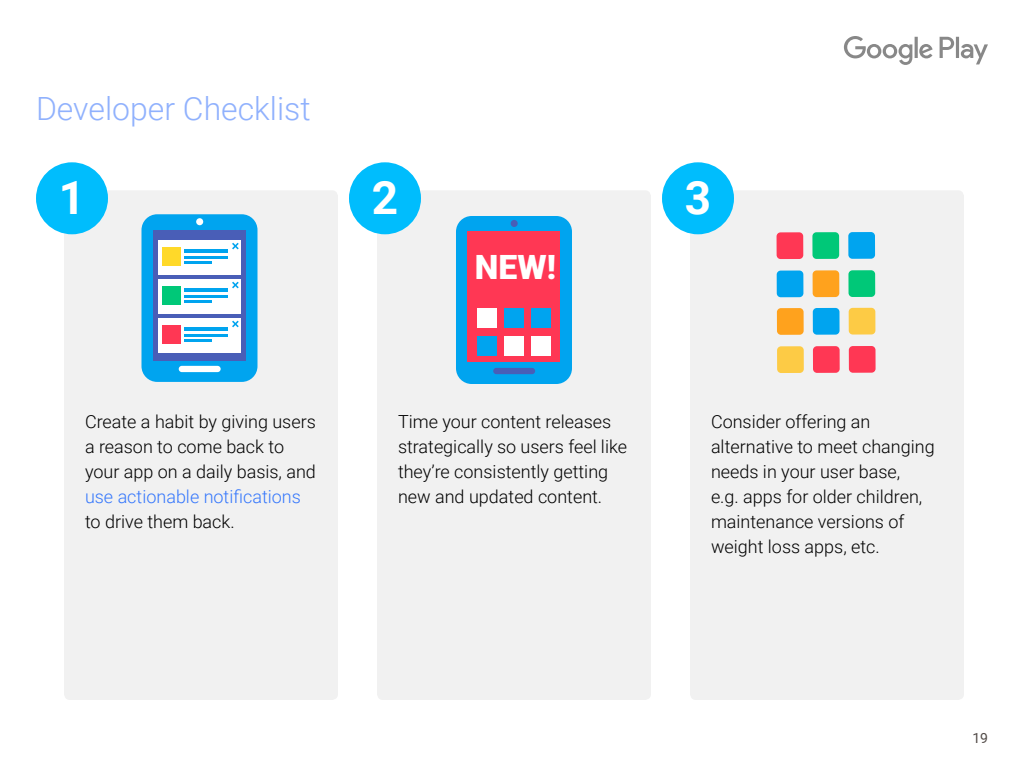
<style>
.page{position:relative;width:1024px;height:768px;background:#fff}
.page>*{position:absolute;margin:0;border:0;box-sizing:border-box;transform-origin:0 0}
.t1{font:700 46px "Roboto";color:#fff}
.t2{font:900 33.8px "Roboto";color:#fff}
.t3{font:300 32px "Roboto";color:#90b1fd}
.t4{font:300 18px/25px "Roboto";color:#000}
.t5{font:300 18px "Roboto";color:#3577fc}
.t6{font:14px "Roboto";color:#524b48}
</style>
<div class="page">
<svg style="left:844px;top:36px;width:144px;height:29px"></svg>
<div style="left:64px;top:190px;width:274px;height:510px;background:#f1f1f1;border-radius:6px"></div>
<div style="left:36px;top:162px;width:72px;height:72px;background:#00bdfd;border-radius:50%"></div>
<div style="left:377px;top:190px;width:274px;height:510px;background:#f1f1f1;border-radius:6px"></div>
<div style="left:349px;top:162px;width:72px;height:72px;background:#00bdfd;border-radius:50%"></div>
<div style="left:690px;top:190px;width:274px;height:510px;background:#f1f1f1;border-radius:6px"></div>
<div style="left:662px;top:162px;width:72px;height:72px;background:#00bdfd;border-radius:50%"></div>
<div style="left:141px;top:214px;width:116px;height:168px;background:#00a4ef;border-radius:16px"></div>
<div style="left:179px;top:366px;width:42px;height:6px;background:#fff;border-radius:3px"></div>
<div style="left:196px;top:218px;width:7px;height:7px;background:#fff;border-radius:50%"></div>
<div style="left:153px;top:230px;width:93px;height:130px;background:#495eb7"></div>
<div style="left:158px;top:240px;width:83px;height:34px;background:#fff"></div>
<div style="left:162px;top:247px;width:19px;height:19px;background:#ffd929"></div>
<hr style="left:185px;top:249px;width:43px;height:4px;background:#00a4ef">
<hr style="left:185px;top:256px;width:43px;height:2px;background:#00a4ef">
<hr style="left:185px;top:262px;width:27px;height:2px;background:#00a4ef">
<svg style="left:232px;top:243px;width:7px;height:6px"></svg>
<div style="left:158px;top:279px;width:83px;height:34px;background:#fff"></div>
<div style="left:162px;top:286px;width:19px;height:19px;background:#00c878"></div>
<hr style="left:185px;top:288px;width:43px;height:4px;background:#00a4ef">
<hr style="left:185px;top:295px;width:43px;height:2px;background:#00a4ef">
<hr style="left:185px;top:300px;width:27px;height:3px;background:#00a4ef">
<svg style="left:232px;top:282px;width:7px;height:6px"></svg>
<div style="left:158px;top:318px;width:83px;height:34px;background:#fff"></div>
<div style="left:162px;top:325px;width:19px;height:19px;background:#ff3754"></div>
<hr style="left:185px;top:327px;width:43px;height:4px;background:#00a4ef">
<hr style="left:185px;top:334px;width:43px;height:2px;background:#00a4ef">
<hr style="left:185px;top:339px;width:27px;height:3px;background:#00a4ef">
<svg style="left:232px;top:321px;width:7px;height:6px"></svg>
<div style="left:456px;top:216px;width:116px;height:168px;background:#00a4ef;border-radius:16px"></div>
<div style="left:493px;top:368px;width:42px;height:6px;background:#495eb7;border-radius:3px"></div>
<div style="left:511px;top:220px;width:7px;height:7px;background:#495eb7;border-radius:50%"></div>
<div style="left:468px;top:232px;width:92px;height:130px;background:#ff3754"></div>
<div style="left:477px;top:308px;width:20px;height:20px;background:#fff"></div>
<div style="left:504px;top:308px;width:20px;height:20px;background:#00a4ef"></div>
<div style="left:531px;top:308px;width:20px;height:20px;background:#00a4ef"></div>
<div style="left:477px;top:336px;width:20px;height:20px;background:#00a4ef"></div>
<div style="left:504px;top:336px;width:20px;height:20px;background:#fff"></div>
<div style="left:531px;top:336px;width:20px;height:20px;background:#fff"></div>
<div style="left:777px;top:308px;width:27px;height:27px;background:#ffa21d;border-radius:4px"></div>
<div style="left:813px;top:308px;width:27px;height:27px;background:#00a4ef;border-radius:4px"></div>
<div style="left:849px;top:308px;width:26px;height:27px;background:#fdcb45;border-radius:4px"></div>
<div style="left:777px;top:346px;width:27px;height:27px;background:#fdcb45;border-radius:4px"></div>
<div style="left:813px;top:346px;width:27px;height:27px;background:#ff3754;border-radius:4px"></div>
<div style="left:849px;top:346px;width:27px;height:27px;background:#ff3754;border-radius:4px"></div>
<div style="left:777px;top:232px;width:26px;height:27px;background:#ff3754;border-radius:4px"></div>
<div style="left:812px;top:232px;width:27px;height:27px;background:#00c878;border-radius:4px"></div>
<div style="left:848px;top:232px;width:27px;height:27px;background:#00a4ef;border-radius:4px"></div>
<div style="left:777px;top:271px;width:26px;height:26px;background:#00a4ef;border-radius:4px"></div>
<div style="left:813px;top:270px;width:26px;height:27px;background:#ffa21d;border-radius:4px"></div>
<div style="left:848px;top:270px;width:27px;height:27px;background:#00c878;border-radius:4px"></div>
<h3 class="t3" style="left:36px;top:86px;width:276px">Developer Checklist</h3>
<h1 class="t1" style="left:59px;top:166px;width:28px">1</h1>
<p class="t4" style="left:85px;top:408px;width:233px">Create a habit by giving users a reason to come back to your app on a daily basis, and</p>
<p class="t5" style="left:85px;top:484px;width:217px">use actionable notifications</p>
<p class="t4" style="left:85px;top:508px;width:151px">to drive them back.</p>
<h1 class="t1" style="left:372px;top:166px;width:28px">2</h1>
<h2 class="t2" style="left:475px;top:243px;width:83px">NEW!</h2>
<p class="t4" style="left:398px;top:408px;width:231px">Time your content releases strategically so users feel like they’re consistently getting new and updated content.</p>
<h1 class="t1" style="left:685px;top:166px;width:28px">3</h1>
<p class="t4" style="left:711px;top:408px;width:225px">Consider offering an alternative to meet changing needs in your user base,<br>e.g. apps for older children, maintenance versions of weight loss apps, etc.</p>
<p class="t6" style="left:972px;top:728px;width:17px">19</p>
</div>
